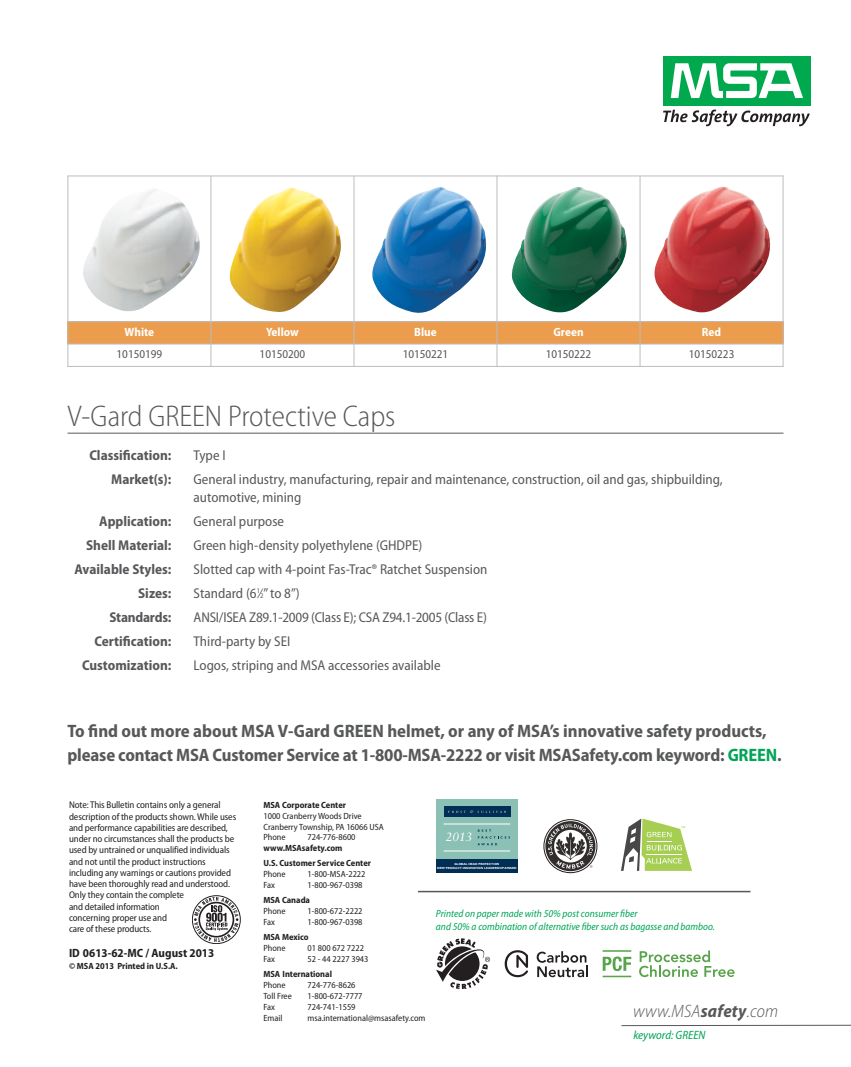
<style>
.page{position:relative;width:851px;height:1067px;background:#fff}
.page>*{position:absolute;margin:0;border:0;box-sizing:border-box;transform-origin:0 0}
.t1{font:300 semi-condensed 30px "Myriad Pro";color:#57585a}
.t2{font:700 semi-condensed 18px/24px "Myriad Pro";letter-spacing:-.01em;color:#57585a}
.t3{font:italic 300 semi-condensed 18px "Myriad Pro";letter-spacing:.01em;color:#57585a}
.t4{font:semi-condensed 14.25px/18px "Myriad Pro";color:#57585a}
.t5{font:700 semi-condensed 14.25px "Myriad Pro";color:#57585a}
.t6{font:semi-condensed 12px "Myriad Pro";color:#57585a}
.t7{font:700 semi-condensed 12px "Myriad Pro";color:#231f20}
.t8{font:700 semi-condensed 12px "Myriad Pro";color:#fff}
.t9{font:italic semi-condensed 12px "Myriad Pro";color:#00a557}
.t10{font:italic 12px "Sabon";color:#fff}
.t11{font:italic semi-condensed 10.5px/13.5px "Myriad Pro";color:#00a557}
.t12{font:semi-condensed 9.75px/11.2px "Myriad Pro";letter-spacing:-.01em;color:#231f20}
.t13{font:semi-condensed 9px/10.8px "Myriad Pro";color:#231f20}
.t14{font:700 semi-condensed 9px/15.1px "Myriad Pro";color:#231f20}
.t15{font:700 3px/3.6px "Gill Sans";color:#fff;text-align:center}
.s1{font-size:7.2px}
.s2{color:#00a557}
.s3{font-weight:700}
</style>
<div class="page">
<div style="left:192px;top:895px;width:49px;height:49px;border:1px solid #231f20;border-radius:50%"></div>
<svg style="left:194px;top:897px;width:44px;height:45px"></svg>
<hr style="left:621px;top:1024px;width:229px;height:2px;background:#57585a">
<hr style="left:68px;top:433px;width:715px;height:1px;background:#57585a">
<img style="left:83px;top:189px;width:117px;height:122px">
<img style="left:229px;top:187px;width:112px;height:125px">
<img style="left:372px;top:187px;width:114px;height:126px">
<img style="left:511px;top:187px;width:115px;height:125px">
<img style="left:654px;top:186px;width:116px;height:126px">
<div style="left:68px;top:322px;width:143px;height:22px;background:#eb9c4d"></div>
<div style="left:211px;top:322px;width:143px;height:22px;background:#eb9c4d"></div>
<div style="left:354px;top:322px;width:143px;height:22px;background:#eb9c4d"></div>
<div style="left:497px;top:322px;width:143px;height:22px;background:#eb9c4d"></div>
<div style="left:640px;top:322px;width:143px;height:22px;background:#eb9c4d"></div>
<hr style="left:68px;top:176px;width:1px;height:191px;background:#bcbdc0">
<hr style="left:210px;top:176px;width:1px;height:191px;background:#bcbdc0">
<hr style="left:353px;top:176px;width:1px;height:191px;background:#bcbdc0">
<hr style="left:496px;top:176px;width:1px;height:191px;background:#bcbdc0">
<hr style="left:639px;top:176px;width:1px;height:191px;background:#bcbdc0">
<hr style="left:782px;top:176px;width:1px;height:191px;background:#bcbdc0">
<hr style="left:68px;top:176px;width:715px;height:1px;background:#bcbdc0">
<hr style="left:68px;top:321px;width:715px;height:1px;background:#bcbdc0">
<hr style="left:68px;top:344px;width:715px;height:1px;background:#bcbdc0">
<hr style="left:68px;top:366px;width:715px;height:1px;background:#bcbdc0">
<div style="left:663px;top:54px;width:147px;height:74px;background:linear-gradient(to right,#fff,#fefefe)"></div>
<div style="left:663px;top:56px;width:147px;height:49px;background:#00a94e"></div>
<svg style="left:670px;top:63px;width:133px;height:35px"></svg>
<svg style="left:663px;top:110px;width:146px;height:16px"></svg>
<svg style="left:504px;top:950px;width:24px;height:27px"></svg>
<svg style="left:536px;top:951px;width:52px;height:26px"></svg>
<svg style="left:436px;top:938px;width:54px;height:51px"></svg>
<hr style="left:602px;top:975px;width:29px;height:2px;background:#58a44a">
<svg style="left:602px;top:950px;width:29px;height:21px"></svg>
<svg style="left:639px;top:950px;width:95px;height:27px"></svg>
<div style="left:436px;top:799px;width:82px;height:74px;background:#8bc0b5"></div>
<div style="left:436px;top:859px;width:81px;height:14px;background:#002e54"></div>
<div style="left:443px;top:806px;width:67px;height:10px;background:#002e54"></div>
<svg style="left:448px;top:810px;width:58px;height:3px"></svg>
<hr style="left:443px;top:850px;width:67px;height:1px;background:#fff">
<hr style="left:443px;top:823px;width:67px;height:1px;background:#fff">
<svg style="left:477px;top:829px;width:33px;height:16px"></svg>
<svg style="left:543px;top:819px;width:54px;height:54px"></svg>
<svg style="left:621px;top:818px;width:71px;height:53px"></svg>
<hr style="left:418px;top:890px;width:332px;height:2px;background:#57585a">
<p class="t8" style="left:125px;top:327px;width:31px">White</p>
<p class="t8" style="left:266px;top:327px;width:34px">Yellow</p>
<p class="t8" style="left:414px;top:327px;width:24px">Blue</p>
<p class="t8" style="left:553px;top:327px;width:32px">Green</p>
<p class="t8" style="left:702px;top:327px;width:21px">Red</p>
<p class="t6" style="left:117px;top:349px;width:47px">10150199</p>
<p class="t6" style="left:260px;top:349px;width:47px">10150200</p>
<p class="t6" style="left:402px;top:349px;width:47px">10150221</p>
<p class="t6" style="left:545px;top:349px;width:47px">10150222</p>
<p class="t6" style="left:688px;top:349px;width:47px">10150223</p>
<h1 class="t1" style="left:68px;top:405px;width:329px">V-Gard GREEN Protective Caps</h1>
<h3 class="t5" style="left:89px;top:450px;width:84px">Classification:</h3>
<h3 class="t4" style="left:193px;top:447px;width:33px">Type I</h3>
<h3 class="t5" style="left:111px;top:474px;width:62px">Market(s):</h3>
<h3 class="t4" style="left:193px;top:471px;width:530px">General industry, manufacturing, repair and maintenance, construction, oil and gas, shipbuilding, automotive, mining</h3>
<h3 class="t5" style="left:99px;top:516px;width:74px">Application:</h3>
<h3 class="t4" style="left:193px;top:513px;width:92px">General purpose</h3>
<h3 class="t5" style="left:86px;top:540px;width:87px">Shell Material:</h3>
<h3 class="t4" style="left:193px;top:537px;width:230px">Green high-density polyethylene (GHDPE)</h3>
<h3 class="t5" style="left:74px;top:564px;width:98px">Available Styles:</h3>
<h3 class="t4" style="left:193px;top:561px;width:295px">Slotted cap with 4-point Fas-Trac® Ratchet Suspension</h3>
<h3 class="t5" style="left:138px;top:588px;width:35px">Sizes:</h3>
<h3 class="t4" style="left:193px;top:585px;width:108px">Standard (6<sup>1</sup>⁄<span class="s1">2</span>”to 8”)</h3>
<h3 class="t5" style="left:109px;top:612px;width:64px">Standards:</h3>
<h3 class="t4" style="left:193px;top:609px;width:295px">ANSI/ISEA Z89.1-2009 (Class E); CSA Z94.1-2005 (Class E)</h3>
<h3 class="t5" style="left:94px;top:636px;width:79px">Certification:</h3>
<h3 class="t4" style="left:193px;top:633px;width:98px">Third-party by SEI</h3>
<h3 class="t5" style="left:82px;top:660px;width:91px">Customization:</h3>
<h3 class="t4" style="left:193px;top:657px;width:248px">Logos, striping and MSA accessories available</h3>
<h2 class="t2" style="left:68px;top:720px;width:715px">To find out more about MSA V-Gard GREEN helmet, or any of MSA’s innovative safety products, please contact MSA Customer Service at 1-800-MSA-2222 or visit MSASafety.com keyword: <span class="s2">GREEN</span>.</h2>
<p class="t12" style="left:69px;top:800px;width:169px">Note: This Bulletin contains only a general description of the products shown.While uses and performance capabilities are described, under no circumstances shall the products be used by untrained or unqualified individuals and not until the product instructions including any warnings or cautions provided have been thoroughly read and understood.<br>Only they contain the complete<br>and detailed information<br>concerning proper use and<br>care of these products.</p>
<p class="t7" style="left:69px;top:949px;width:147px">ID 0613-62-MC / August 2013</p>
<p class="t14" style="left:69px;top:958px;width:110px">© MSA 2013 Printed in U.S.A.</p>
<p class="t14" style="left:263px;top:798px;width:84px">MSA Corporate Center</p>
<p class="t13" style="left:263px;top:811px;width:122px">1000 Cranberry Woods Drive<br>Cranberry Township, PA 16066 USA<br>Phone</p>
<p class="t10" style="left:446px;top:832px;width:28px">2013</p>
<p class="t15" style="left:437px;top:863px;width:81px">GLOBAL HEAD PROTECTION<br>NEW PRODUCT INNOVATION LEADERSHIP AWARD</p>
<p class="t13" style="left:307px;top:832px;width:50px">724-776-8600</p>
<p class="t14" style="left:263px;top:841px;width:109px">www.MSAsafety.com<br>U.S. Customer Service Center</p>
<p class="t13" style="left:263px;top:869px;width:24px">Phone</p>
<p class="t13" style="left:307px;top:869px;width:60px">1-800-MSA-2222</p>
<p class="t13" style="left:263px;top:880px;width:13px">Fax</p>
<p class="t13" style="left:307px;top:880px;width:57px">1-800-967-0398</p>
<p class="t14" style="left:263px;top:893px;width:48px">MSA Canada</p>
<p class="t13" style="left:263px;top:906px;width:24px">Phone</p>
<p class="t13" style="left:307px;top:906px;width:57px">1-800-672-2222</p>
<p class="t13" style="left:263px;top:917px;width:13px">Fax</p>
<p class="t13" style="left:307px;top:917px;width:57px">1-800-967-0398</p>
<p class="t14" style="left:263px;top:930px;width:47px">MSA Mexico</p>
<p class="t13" style="left:263px;top:943px;width:24px">Phone</p>
<p class="t13" style="left:307px;top:943px;width:58px">01 800 672 7222</p>
<p class="t13" style="left:263px;top:954px;width:13px">Fax</p>
<p class="t13" style="left:307px;top:954px;width:63px">52 - 44 2227 3943</p>
<p class="t14" style="left:263px;top:967px;width:70px">MSA International</p>
<p class="t13" style="left:263px;top:980px;width:24px">Phone</p>
<p class="t13" style="left:307px;top:980px;width:50px">724-776-8626</p>
<p class="t13" style="left:263px;top:991px;width:30px">Toll Free</p>
<p class="t13" style="left:307px;top:991px;width:57px">1-800-672-7777</p>
<p class="t13" style="left:263px;top:1002px;width:13px">Fax</p>
<p class="t13" style="left:307px;top:1002px;width:50px">724-741-1559</p>
<p class="t13" style="left:263px;top:1013px;width:20px">Email</p>
<p class="t13" style="left:307px;top:1013px;width:120px">msa.international@msasafety.com</p>
<h2 class="t3" style="left:633px;top:1004px;width:146px">www.MSA<span class="s3">safety</span>.com</h2>
<p class="t9" style="left:633px;top:1030px;width:74px">keyword: GREEN</p>
<p class="t11" style="left:436px;top:907px;width:280px">Printed on paper made with 50% post consumer fiber<br>and 50% a combination of alternative fiber such as bagasse and bamboo.</p>
</div>
